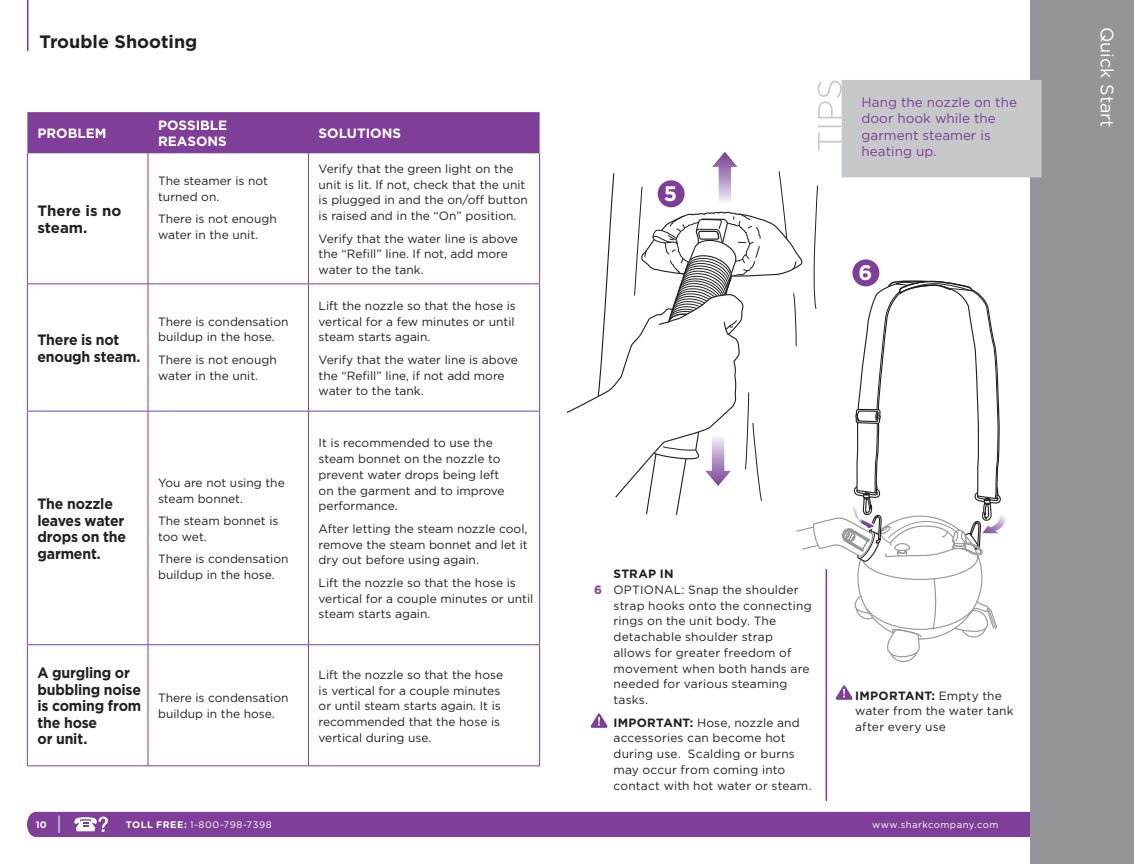
<style>
.page{position:relative;width:1134px;height:864px;background:#fff}
.page>*{position:absolute;margin:0;border:0;box-sizing:border-box;transform-origin:0 0}
.t1{font:700 21px "Gotham";color:#fff}
.t2{font:700 18px "Gotham";color:#231f20}
.t3{font:18px "Gotham";color:#fff}
.t4{font:700 15px/16.5px "Gotham";letter-spacing:-.015em;color:#231f20;scale:.94 1}
.t5{font:700 15px/16.5px "Gotham";letter-spacing:-.015em;color:#231f20}
.t6{font:13.5px/16.5px "Gotham";color:#7f3f98}
.t7{font:700 13.5px/16.2px "Gotham";color:#fff}
.t8{font:12px/15.8px "Gotham";color:#231f20}
.t9{font:12px "Gotham";letter-spacing:.02em;color:#231f20}
.t10{font:700 12px "Gotham";letter-spacing:.02em;color:#231f20}
.t11{font:9.45px "Gotham";letter-spacing:.05em;color:#fff}
.t12{font:700 9.45px "Gotham";color:#fff}
.s1{font-weight:700}
.s2{font-weight:700;color:#7f3f98}
</style>
<div class="page">
<hr style="left:27px;top:0;width:1px;height:51px;background:#7f3f98">
<div style="left:27px;top:112px;width:513px;height:41px;background:#7f3f98"></div>
<hr style="left:27px;top:153px;width:1px;height:130px;background:#7f3f98">
<hr style="left:148px;top:153px;width:1px;height:130px;background:#7f3f98">
<hr style="left:308px;top:153px;width:1px;height:130px;background:#7f3f98">
<hr style="left:539px;top:153px;width:1px;height:130px;background:#7f3f98">
<hr style="left:27px;top:283px;width:121px;height:1px;background:#7f3f98">
<hr style="left:27px;top:284px;width:1px;height:127px;background:#7f3f98">
<hr style="left:148px;top:283px;width:160px;height:1px;background:#7f3f98">
<hr style="left:148px;top:284px;width:1px;height:127px;background:#7f3f98">
<hr style="left:308px;top:283px;width:232px;height:1px;background:#7f3f98">
<hr style="left:308px;top:284px;width:1px;height:127px;background:#7f3f98">
<hr style="left:539px;top:284px;width:1px;height:127px;background:#7f3f98">
<hr style="left:27px;top:411px;width:121px;height:1px;background:#7f3f98">
<hr style="left:27px;top:412px;width:1px;height:232px;background:#7f3f98">
<hr style="left:148px;top:411px;width:160px;height:1px;background:#7f3f98">
<hr style="left:148px;top:412px;width:1px;height:232px;background:#7f3f98">
<hr style="left:308px;top:411px;width:232px;height:1px;background:#7f3f98">
<hr style="left:308px;top:412px;width:1px;height:232px;background:#7f3f98">
<hr style="left:539px;top:412px;width:1px;height:232px;background:#7f3f98">
<hr style="left:27px;top:644px;width:121px;height:1px;background:#7f3f98">
<hr style="left:27px;top:645px;width:1px;height:120px;background:#7f3f98">
<hr style="left:148px;top:644px;width:160px;height:1px;background:#7f3f98">
<hr style="left:148px;top:645px;width:1px;height:120px;background:#7f3f98">
<hr style="left:308px;top:644px;width:232px;height:1px;background:#7f3f98">
<hr style="left:308px;top:645px;width:1px;height:120px;background:#7f3f98">
<hr style="left:539px;top:645px;width:1px;height:120px;background:#7f3f98">
<hr style="left:27px;top:765px;width:513px;height:1px;background:#7f3f98">
<div style="left:27px;top:812px;width:1003px;height:25px;background:#7f3f98"></div>
<svg style="left:590px;top:713px;width:18px;height:15px"></svg>
<div style="left:1030px;top:0;width:104px;height:864px;background:#939598"></div>
<div style="left:842px;top:81px;width:199px;height:96px;background:#c6c8ca"></div>
<div style="left:842px;top:80px;width:199px;height:97px;border:2px solid #c6c8ca"></div>
<hr style="left:826px;top:569px;width:1px;height:232px;background:#7f3f98">
<div style="left:889px;top:632px;width:29px;height:30px;border:1px solid #939598;border-radius:50%"></div>
<svg style="left:567px;top:81px;width:439px;height:577px"></svg>
<svg style="left:835px;top:685px;width:18px;height:15px"></svg>
<h2 class="t2" style="left:39px;top:35px;width:159px">Trouble Shooting</h2>
<p class="t7" style="left:38px;top:126px;width:71px">PROBLEM</p>
<p class="t7" style="left:158px;top:118px;width:71px">POSSIBLE<br>REASONS</p>
<p class="t7" style="left:319px;top:126px;width:84px">SOLUTIONS</p>
<p class="t5" style="left:38px;top:204px;width:85px">There is no steam.</p>
<p class="t8" style="left:158px;top:174px;width:111px">The steamer is not turned on.</p>
<p class="t8" style="left:158px;top:212px;width:120px">There is not enough water in the unit.</p>
<p class="t4" style="left:38px;top:333px;width:111px">There is not enough steam.</p>
<p class="t8" style="left:158px;top:314px;width:132px">There is condensation buildup in the hose.</p>
<p class="t8" style="left:158px;top:352px;width:120px">There is not enough water in the unit.</p>
<p class="t4" style="left:38px;top:497px;width:96px">The nozzle leaves water drops on the garment.</p>
<p class="t8" style="left:158px;top:476px;width:128px">You are not using the steam bonnet.</p>
<p class="t8" style="left:158px;top:514px;width:122px">The steam bonnet is too wet.</p>
<p class="t8" style="left:158px;top:552px;width:132px">There is condensation buildup in the hose.</p>
<p class="t4" style="left:38px;top:666px;width:112px">A gurgling or bubbling noise is coming from the hose<br>or unit.</p>
<p class="t8" style="left:158px;top:691px;width:132px">There is condensation buildup in the hose.</p>
<p class="t12" style="left:36px;top:821px;width:12px">10</p>
<p class="t11" style="left:126px;top:821px;width:148px"><span class="s1">TOLL FREE:</span> 1-800-798-7398</p>
<p class="t8" style="left:319px;top:162px;width:211px">Verify that the green light on the unit is lit. If not, check that the unit is plugged in and the on/off button is raised and in the “On” position.</p>
<p class="t8" style="left:319px;top:231px;width:201px">Verify that the water line is above the “Refill” line. If not, add more water to the tank.</p>
<p class="t8" style="left:319px;top:298px;width:199px;text-align:justify">Lift the nozzle so that the hose is vertical for a few minutes or until steam starts again.</p>
<p class="t8" style="left:319px;top:352px;width:201px">Verify that the water line is above the “Refill” line, if not add more water to the tank.</p>
<p class="t8" style="left:319px;top:436px;width:188px">It is recommended to use the steam bonnet on the nozzle to prevent water drops being left on the garment and to improve performance.</p>
<p class="t8" style="left:319px;top:522px;width:211px;text-align:justify">After letting the steam nozzle cool, remove the steam bonnet and let it dry out before using again.</p>
<p class="t8" style="left:319px;top:576px;width:216px">Lift the nozzle so that the hose is vertical for a couple minutes or until steam starts again.</p>
<p class="t8" style="left:319px;top:668px;width:186px">Lift the nozzle so that the hose is vertical for a couple minutes or until steam starts again. It is recommended that the hose is vertical during use.</p>
<h1 class="t1" style="left:664px;top:185px;width:15px">5</h1>
<p class="t6" style="left:862px;top:95px;width:157px">Hang the nozzle on the door hook while the garment steamer is heating up.</p>
<h1 class="t1" style="left:858px;top:265px;width:15px">6</h1>
<p class="t10" style="left:613px;top:569px;width:62px">STRAP IN</p>
<p class="t9" style="left:594px;top:585px;width:206px"><span class="s2">6</span> OPTIONAL: Snap the shoulder</p>
<p class="t9" style="left:614px;top:601px;width:200px">strap hooks onto the connecting</p>
<p class="t8" style="left:614px;top:614px;width:164px">rings on the unit body. The</p>
<p class="t8" style="left:614px;top:630px;width:161px">detachable shoulder strap</p>
<p class="t8" style="left:614px;top:646px;width:179px">allows for greater freedom of</p>
<p class="t9" style="left:614px;top:664px;width:198px">movement when both hands are</p>
<p class="t9" style="left:614px;top:680px;width:176px">needed for various steaming</p>
<p class="t8" style="left:614px;top:693px;width:36px">tasks.</p>
<p class="t8" style="left:614px;top:715px;width:200px"><span class="s1">IMPORTANT:</span> Hose, nozzle and accessories can become hot during use. Scalding or burns may occur from coming into contact with hot water or steam.</p>
<p class="t8" style="left:855px;top:688px;width:160px"><span class="s1">IMPORTANT:</span> Empty the water from the water tank after every use</p>
<p class="t11" style="left:872px;top:821px;width:128px">www.sharkcompany.com</p>
<h2 class="t3" style="left:1114px;top:27px;width:102px;rotate:90deg">Quick Start</h2>
</div>
